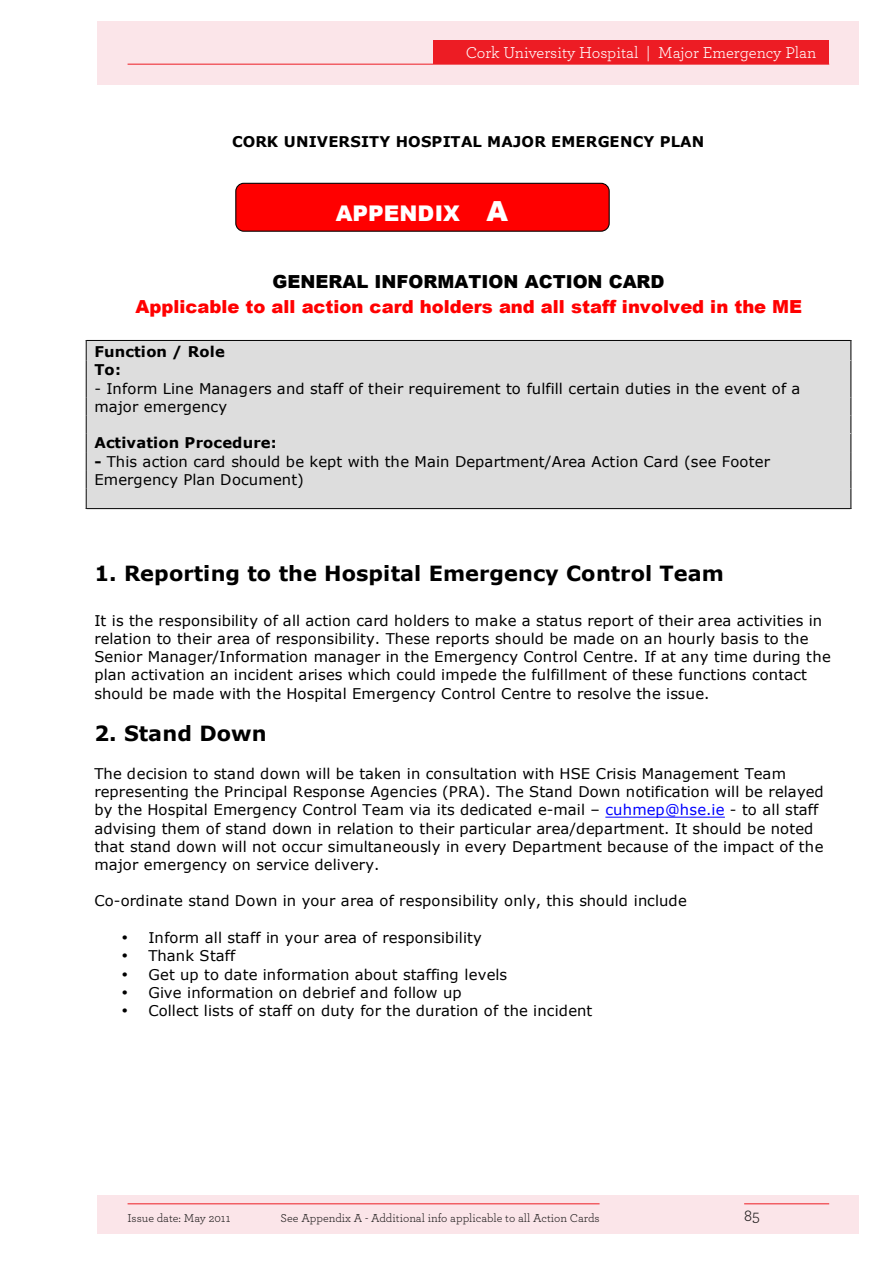
<style>
.page{position:relative;width:893px;height:1263px;background:#fff}
.page>*{position:absolute;margin:0;border:0;box-sizing:border-box;transform-origin:0 0}
.t1{font:900 21.6px "Arial";color:#fff}
.t2{font:700 20.85px "Verdana";color:#000}
.t3{font:900 18px "Arial";color:#f00}
.t4{font:900 18px "Arial";color:#000}
.t5{font:16.5px "Archer";color:#fff}
.t6{font:16.5px "Archer";color:#221f1f}
.t7{font:14.7px/18.3px "Verdana";letter-spacing:.01em;color:#000}
.t8{font:700 14.7px/18.3px "Verdana";letter-spacing:.005em;color:#000}
.t9{font:12px "Archer";color:#221f1f}
.s1{font-size:27.75px}
.s2{font-weight:700}
.s3{color:#00f}
</style>
<div class="page">
<div style="left:98px;top:1195px;width:761px;height:38px;background:#fbe5e9"></div>
<div style="left:98px;top:21px;width:761px;height:64px;background:#fbe5e9"></div>
<div style="left:434px;top:40px;width:395px;height:24px;background:#ed1c24"></div>
<hr style="left:128px;top:64px;width:701px;height:1px;background:#ed1c24">
<hr style="left:744px;top:1203px;width:85px;height:1px;background:#ed1c24">
<hr style="left:128px;top:1203px;width:472px;height:1px;background:#ed1c24">
<div style="left:87px;top:341px;width:763px;height:20px;background:#ddd"></div>
<hr style="left:87px;top:340px;width:763px;height:1px;background:#000">
<div style="left:87px;top:361px;width:763px;height:18px;background:#ddd"></div>
<div style="left:87px;top:379px;width:763px;height:18px;background:#ddd"></div>
<div style="left:87px;top:397px;width:763px;height:18px;background:#ddd"></div>
<div style="left:87px;top:415px;width:763px;height:19px;background:#ddd"></div>
<div style="left:87px;top:434px;width:763px;height:18px;background:#ddd"></div>
<div style="left:87px;top:452px;width:763px;height:18px;background:#ddd"></div>
<div style="left:87px;top:470px;width:763px;height:18px;background:#ddd"></div>
<div style="left:87px;top:488px;width:763px;height:20px;background:#ddd"></div>
<hr style="left:87px;top:508px;width:763px;height:1px;background:#000">
<svg style="left:86px;top:340px;width:1px;height:169px"></svg>
<svg style="left:850px;top:340px;width:1px;height:169px"></svg>
<hr style="left:605px;top:817px;width:120px;height:1px;background:#00f">
<div style="left:236px;top:183px;width:373px;height:48px;background:#f00;border-radius:8px"></div>
<div style="left:235px;top:183px;width:375px;height:49px;border:1px solid #000;border-radius:8px"></div>
<p class="t5" style="left:466px;top:45px;width:352px">Cork University Hospital | Major Emergency Plan</p>
<p class="t8" style="left:232px;top:134px;width:474px">CORK UNIVERSITY HOSPITAL MAJOR EMERGENCY PLAN</p>
<h1 class="t1" style="left:336px;top:205px;width:174px">APPENDIX <span class="s1">A</span></h1>
<p class="t4" style="left:272px;top:275px;width:394px">GENERAL INFORMATION ACTION CARD</p>
<p class="t3" style="left:136px;top:300px;width:668px">Applicable to all action card holders and all staff involved in the ME</p>
<p class="t8" style="left:94px;top:344px;width:132px">Function / Role<br>To:</p>
<p class="t7" style="left:94px;top:380px;width:707px">- Inform Line Managers and staff of their requirement to fulfill certain duties in the event of a major emergency</p>
<p class="t8" style="left:94px;top:435px;width:184px">Activation Procedure:</p>
<p class="t7" style="left:94px;top:454px;width:677px"><span class="s2">-</span> This action card should be kept with the Main Department/Area Action Card (see Footer<br>Emergency Plan Document)</p>
<h2 class="t2" style="left:94px;top:565px;width:631px">1. Reporting to the Hospital Emergency Control Team</h2>
<p class="t7" style="left:94px;top:612px;width:738px">It is the responsibility of all action card holders to make a status report of their area activities in relation to their area of responsibility. These reports should be made on an hourly basis to the Senior Manager/Information manager in the Emergency Control Centre. If at any time during the plan activation an incident arises which could impede the fulfillment of these functions contact should be made with the Hospital Emergency Control Centre to resolve the issue.</p>
<h2 class="t2" style="left:94px;top:725px;width:174px">2. Stand Down</h2>
<p class="t7" style="left:94px;top:766px;width:730px">The decision to stand down will be taken in consultation with HSE Crisis Management Team representing the Principal Response Agencies (PRA). The Stand Down notification will be relayed by the Hospital Emergency Control Team via its dedicated e-mail – <span class="s3">cuhmep@hse.ie</span> - to all staff advising them of stand down in relation to their particular area/department. It should be noted that stand down will not occur simultaneously in every Department because of the impact of the major emergency on service delivery.</p>
<p class="t7" style="left:94px;top:893px;width:594px">Co-ordinate stand Down in your area of responsibility only, this should include</p>
<p class="t7" style="left:121px;top:929px;width:362px">• Inform all staff in your area of responsibility</p>
<p class="t7" style="left:121px;top:948px;width:115px">• Thank Staff</p>
<p class="t7" style="left:121px;top:966px;width:387px">• Get up to date information about staffing levels</p>
<p class="t7" style="left:121px;top:984px;width:342px">• Give information on debrief and follow up</p>
<p class="t7" style="left:121px;top:1003px;width:472px">• Collect lists of staff on duty for the duration of the incident</p>
<p class="t9" style="left:128px;top:1212px;width:104px">Issue date: May 2011</p>
<p class="t9" style="left:281px;top:1212px;width:320px">See Appendix A - Additional info applicable to all Action Cards</p>
<p class="t6" style="left:744px;top:1208px;width:17px">85</p>
</div>
